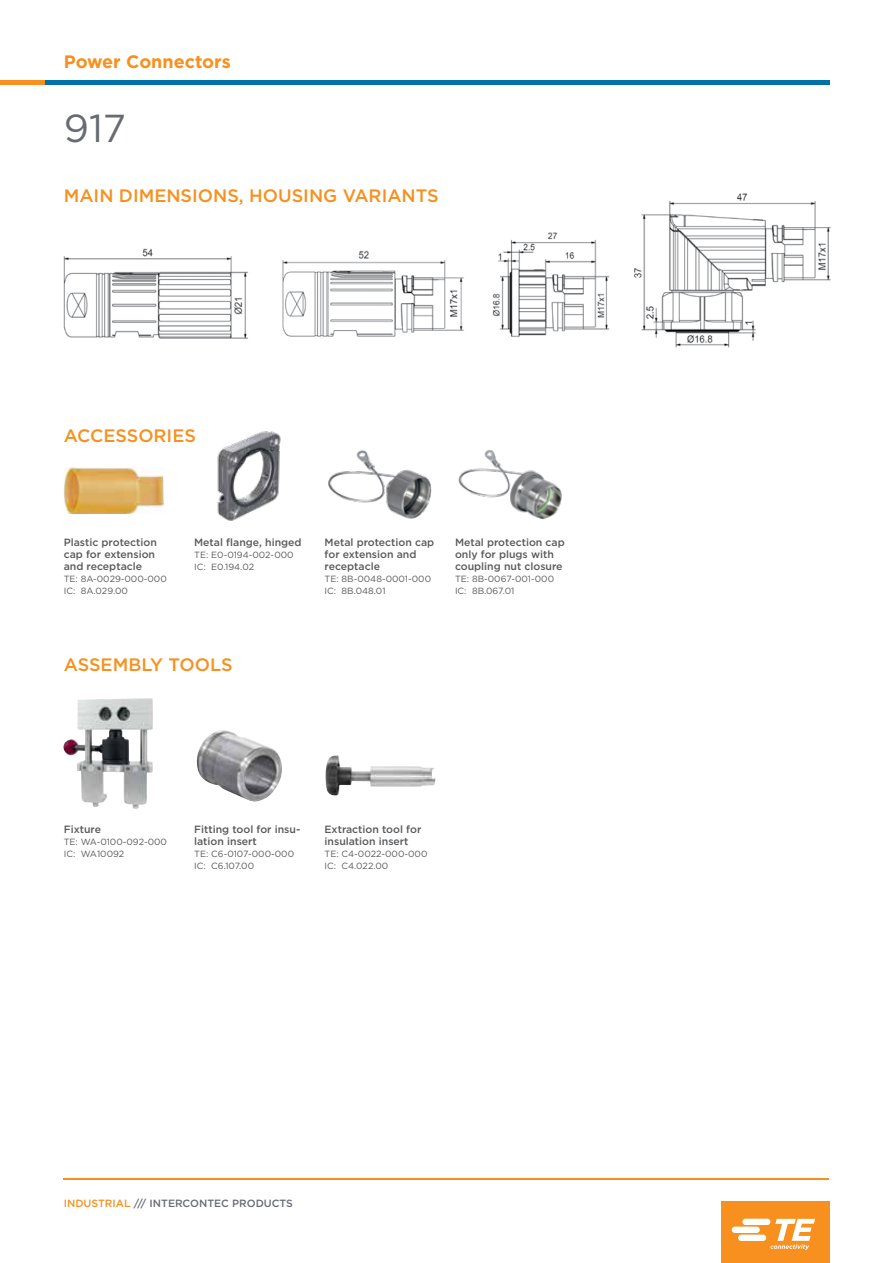
<style>
.page{position:relative;width:893px;height:1263px;background:#fff}
.page>*{position:absolute;margin:0;border:0;box-sizing:border-box;transform-origin:0 0}
.t1{font:39px "Gotham";color:#696b73}
.t2{font:500 18px "Gotham";color:#f7901e}
.t3{font:700 18px "Gotham";color:#f7901e}
.t4{font:500 10.5px/12px "Gotham";color:#58595b}
.t5{font:500 10.5px "Gotham";color:#696b73}
.t6{font:9px/12px "Gotham";color:#58595b}
.s1{color:#f7901e}
</style>
<div class="page">
<hr style="left:64px;top:1178px;width:765px;height:1px;background:#f7901e">
<hr style="left:0;top:81px;width:46px;height:4px;background:#f7901e">
<hr style="left:45px;top:81px;width:784px;height:4px;background:#0071a6">
<div style="left:721px;top:1201px;width:108px;height:62px;background:#f7901e"></div>
<svg style="left:732px;top:1219px;width:83px;height:31px"></svg>
<img style="left:63px;top:248px;width:185px;height:91px">
<img style="left:282px;top:250px;width:182px;height:87px">
<img style="left:492px;top:232px;width:118px;height:105px">
<img style="left:634px;top:193px;width:197px;height:155px">
<img style="left:217px;top:431px;width:64px;height:90px">
<img style="left:328px;top:449px;width:104px;height:70px">
<img style="left:458px;top:450px;width:104px;height:70px">
<img style="left:64px;top:467px;width:100px;height:46px">
<img style="left:63px;top:698px;width:90px;height:111px">
<img style="left:196px;top:730px;width:86px;height:72px">
<img style="left:325px;top:755px;width:111px;height:40px">
<h2 class="t3" style="left:64px;top:50px;width:168px">Power Connectors</h2>
<h1 class="t1" style="left:64px;top:103px;width:64px">917</h1>
<h2 class="t2" style="left:64px;top:183px;width:376px">MAIN DIMENSIONS, HOUSING VARIANTS</h2>
<h2 class="t2" style="left:64px;top:424px;width:134px">ACCESSORIES</h2>
<p class="t4" style="left:64px;top:536px;width:95px">Plastic protection cap for extension and receptacle</p>
<p class="t6" style="left:64px;top:573px;width:105px">TE: 8A-0029-000-000<br>IC: 8A.029.00</p>
<p class="t4" style="left:194px;top:536px;width:109px">Metal flange, hinged</p>
<p class="t6" style="left:194px;top:549px;width:101px">TE: E0-0194-002-000<br>IC: E0.194.02</p>
<p class="t4" style="left:325px;top:536px;width:111px">Metal protection cap for extension and receptacle</p>
<p class="t6" style="left:325px;top:573px;width:108px">TE: 8B-0048-0001-000<br>IC: 8B.048.01</p>
<p class="t4" style="left:455px;top:536px;width:111px">Metal protection cap only for plugs with coupling nut closure</p>
<p class="t6" style="left:455px;top:573px;width:101px">TE: 8B-0067-001-000<br>IC: 8B.067.01</p>
<h2 class="t2" style="left:64px;top:653px;width:170px">ASSEMBLY TOOLS</h2>
<p class="t4" style="left:64px;top:823px;width:39px">Fixture</p>
<p class="t6" style="left:64px;top:835px;width:105px">TE: WA-0100-092-000<br>IC: WA10092</p>
<p class="t4" style="left:194px;top:823px;width:108px">Fitting tool for insu&shy;lation insert</p>
<p class="t6" style="left:194px;top:847px;width:101px">TE: C6-0107-000-000<br>IC: C6.107.00</p>
<p class="t4" style="left:325px;top:823px;width:98px">Extraction tool for insulation insert</p>
<p class="t6" style="left:325px;top:847px;width:104px">TE: C4-0022-000-000<br>IC: C4.022.00</p>
<p class="t5" style="left:64px;top:1196px;width:231px"><span class="s1">INDUSTRIAL</span> /// INTERCONTEC PRODUCTS</p>
</div>
